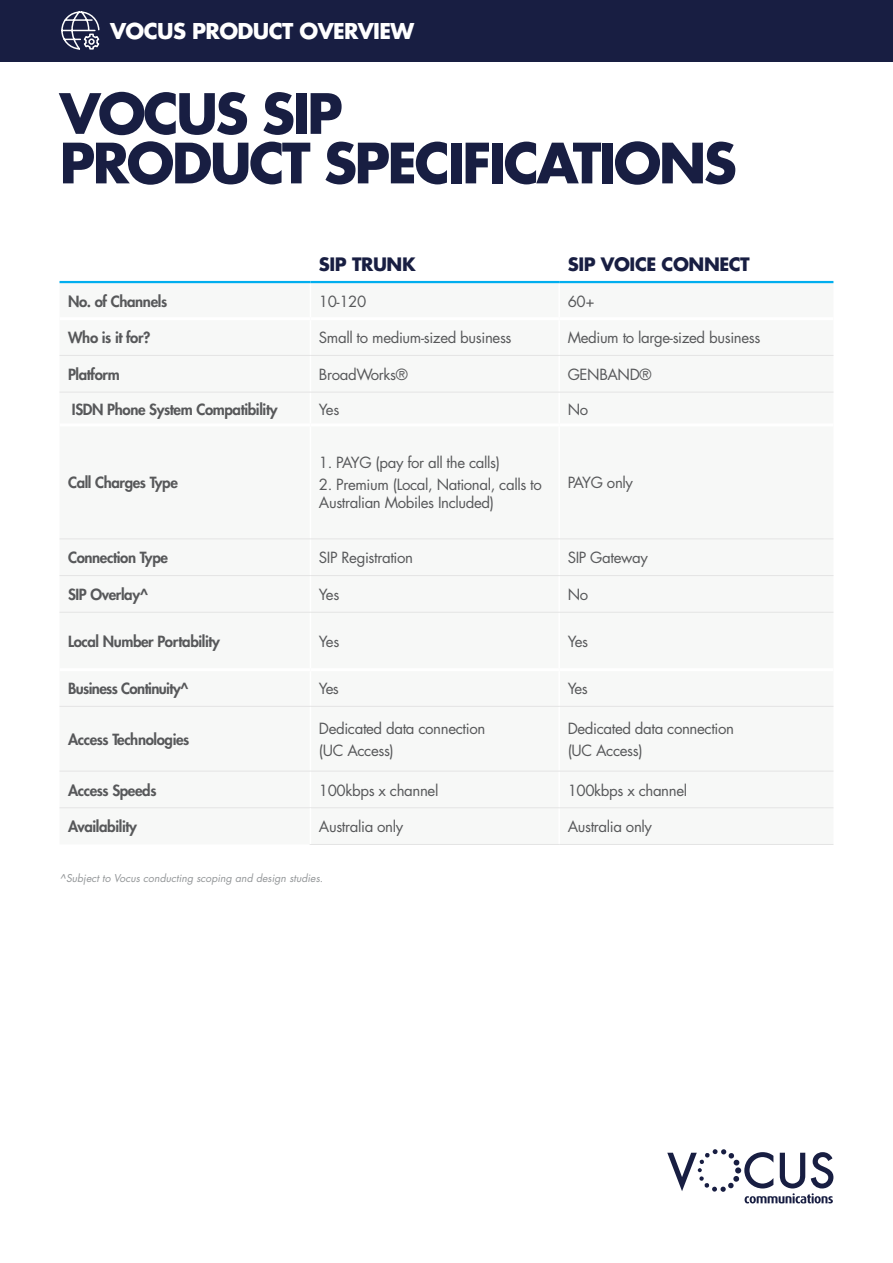
<style>
.page{position:relative;width:893px;height:1263px;background:#fff}
.page>*{position:absolute;margin:0;border:0;box-sizing:border-box;transform-origin:0 0}
.t1{font:700 54px/49.5px "Futura Std";letter-spacing:-.05em;color:#181e42}
.t2{font:700 21.3px "Futura Std";letter-spacing:-.03em;color:#fff}
.t3{font:700 18px "Futura Std";letter-spacing:-.025em;color:#181e42}
.t4{font:15px/22.2px "Futura Std";letter-spacing:-.025em;color:#57585a}
.t5{font:800 15px "Futura Std";letter-spacing:-.025em;color:#57585a}
.t6{font:italic 10.5px "Futura Std";color:#939698}
</style>
<div class="page">
<svg style="left:667px;top:1149px;width:166px;height:54px"></svg>
<svg style="left:60px;top:283px;width:773px;height:526px"></svg>
<hr style="left:310px;top:283px;width:1px;height:34px;background:#fff">
<hr style="left:558px;top:283px;width:2px;height:34px;background:#fff">
<hr style="left:310px;top:320px;width:1px;height:35px;background:#fff">
<hr style="left:558px;top:320px;width:2px;height:35px;background:#fff">
<hr style="left:310px;top:356px;width:1px;height:36px;background:#fff">
<hr style="left:558px;top:356px;width:2px;height:36px;background:#fff">
<hr style="left:310px;top:392px;width:1px;height:31px;background:#fff">
<hr style="left:558px;top:392px;width:2px;height:31px;background:#fff">
<hr style="left:310px;top:426px;width:1px;height:112px;background:#fff">
<hr style="left:558px;top:426px;width:2px;height:112px;background:#fff">
<hr style="left:310px;top:539px;width:1px;height:36px;background:#fff">
<hr style="left:558px;top:539px;width:2px;height:36px;background:#fff">
<hr style="left:310px;top:576px;width:1px;height:36px;background:#fff">
<hr style="left:558px;top:576px;width:2px;height:36px;background:#fff">
<hr style="left:310px;top:613px;width:1px;height:55px;background:#fff">
<hr style="left:558px;top:613px;width:2px;height:55px;background:#fff">
<hr style="left:310px;top:671px;width:1px;height:35px;background:#fff">
<hr style="left:558px;top:671px;width:2px;height:35px;background:#fff">
<hr style="left:310px;top:707px;width:1px;height:64px;background:#fff">
<hr style="left:558px;top:707px;width:2px;height:64px;background:#fff">
<hr style="left:310px;top:771px;width:1px;height:36px;background:#fff">
<hr style="left:558px;top:771px;width:2px;height:36px;background:#fff">
<hr style="left:558px;top:808px;width:2px;height:36px;background:#fff">
<hr style="left:60px;top:317px;width:250px;height:3px;background:#fff">
<hr style="left:310px;top:317px;width:249px;height:3px;background:#fff">
<hr style="left:559px;top:317px;width:274px;height:3px;background:#fff">
<hr style="left:60px;top:423px;width:250px;height:3px;background:#fff">
<hr style="left:310px;top:423px;width:249px;height:3px;background:#fff">
<hr style="left:559px;top:423px;width:274px;height:3px;background:#fff">
<hr style="left:60px;top:668px;width:250px;height:3px;background:#fff">
<hr style="left:310px;top:668px;width:249px;height:3px;background:#fff">
<hr style="left:559px;top:668px;width:274px;height:3px;background:#fff">
<hr style="left:60px;top:281px;width:250px;height:2px;background:#00aeef">
<hr style="left:310px;top:281px;width:249px;height:2px;background:#00aeef">
<hr style="left:559px;top:281px;width:274px;height:2px;background:#00aeef">
<hr style="left:60px;top:355px;width:250px;height:1px;background:#e4e4e4">
<hr style="left:310px;top:355px;width:249px;height:1px;background:#e4e4e4">
<hr style="left:559px;top:355px;width:274px;height:1px;background:#e4e4e4">
<hr style="left:60px;top:392px;width:250px;height:1px;background:#e4e4e4">
<hr style="left:310px;top:392px;width:249px;height:1px;background:#e4e4e4">
<hr style="left:559px;top:392px;width:274px;height:1px;background:#e4e4e4">
<hr style="left:60px;top:538px;width:250px;height:1px;background:#e4e4e4">
<hr style="left:310px;top:538px;width:249px;height:1px;background:#e4e4e4">
<hr style="left:559px;top:538px;width:274px;height:1px;background:#e4e4e4">
<hr style="left:60px;top:575px;width:250px;height:1px;background:#e4e4e4">
<hr style="left:310px;top:575px;width:249px;height:1px;background:#e4e4e4">
<hr style="left:559px;top:575px;width:274px;height:1px;background:#e4e4e4">
<hr style="left:60px;top:612px;width:250px;height:1px;background:#e4e4e4">
<hr style="left:310px;top:612px;width:249px;height:1px;background:#e4e4e4">
<hr style="left:559px;top:612px;width:274px;height:1px;background:#e4e4e4">
<hr style="left:60px;top:706px;width:250px;height:1px;background:#e4e4e4">
<hr style="left:310px;top:706px;width:249px;height:1px;background:#e4e4e4">
<hr style="left:559px;top:706px;width:274px;height:1px;background:#e4e4e4">
<hr style="left:60px;top:771px;width:250px;height:1px;background:#e4e4e4">
<hr style="left:310px;top:771px;width:249px;height:1px;background:#e4e4e4">
<hr style="left:559px;top:771px;width:274px;height:1px;background:#e4e4e4">
<hr style="left:310px;top:807px;width:249px;height:1px;background:#e4e4e4">
<hr style="left:559px;top:807px;width:274px;height:1px;background:#e4e4e4">
<hr style="left:310px;top:844px;width:249px;height:1px;background:#e4e4e4">
<hr style="left:559px;top:844px;width:274px;height:1px;background:#e4e4e4">
<hr style="left:60px;top:807px;width:250px;height:1px;background:#e4e4e4">
<hr style="left:310px;top:808px;width:1px;height:36px;background:#fff">
<div style="left:0;top:0;width:893px;height:62px;background:#181e42"></div>
<svg style="left:61px;top:11px;width:39px;height:39px"></svg>
<h2 class="t2" style="left:110px;top:17px;width:306px">VOCUS PRODUCT OVERVIEW</h2>
<h1 class="t1" style="left:60px;top:88px;width:679px">VOCUS SIP<br>PRODUCT SPECIFICATIONS</h1>
<p class="t3" style="left:319px;top:252px;width:98px">SIP TRUNK</p>
<p class="t3" style="left:568px;top:252px;width:184px">SIP VOICE CONNECT</p>
<p class="t5" style="left:68px;top:292px;width:101px">No. of Channels</p>
<p class="t4" style="left:319px;top:290px;width:49px">10-120</p>
<p class="t4" style="left:568px;top:290px;width:28px">60+</p>
<p class="t5" style="left:68px;top:328px;width:84px">Who is it for?</p>
<p class="t4" style="left:319px;top:327px;width:194px">Small to medium-sized business</p>
<p class="t4" style="left:568px;top:327px;width:194px">Medium to large-sized business</p>
<p class="t5" style="left:68px;top:365px;width:53px">Platform</p>
<p class="t4" style="left:319px;top:363px;width:90px">BroadWorks®</p>
<p class="t4" style="left:568px;top:363px;width:85px">GENBAND®</p>
<p class="t5" style="left:72px;top:400px;width:207px">ISDN Phone System Compatibility</p>
<p class="t4" style="left:319px;top:398px;width:22px">Yes</p>
<p class="t4" style="left:568px;top:398px;width:22px">No</p>
<p class="t5" style="left:68px;top:473px;width:111px">Call Charges Type</p>
<p class="t4" style="left:319px;top:451px;width:183px">1. PAYG (pay for all the calls)</p>
<p class="t4" style="left:319px;top:476px;width:224px;line-height:18px">2. Premium (Local, National, calls to<br>Australian Mobiles Included)</p>
<p class="t4" style="left:568px;top:472px;width:67px">PAYG only</p>
<p class="t5" style="left:68px;top:548px;width:101px">Connection Type</p>
<p class="t4" style="left:319px;top:547px;width:96px">SIP Registration</p>
<p class="t4" style="left:568px;top:547px;width:82px">SIP Gateway</p>
<p class="t5" style="left:68px;top:585px;width:82px">SIP Overlay^</p>
<p class="t4" style="left:319px;top:584px;width:22px">Yes</p>
<p class="t4" style="left:568px;top:584px;width:22px">No</p>
<p class="t5" style="left:68px;top:632px;width:153px">Local Number Portability</p>
<p class="t4" style="left:319px;top:631px;width:22px">Yes</p>
<p class="t4" style="left:568px;top:631px;width:22px">Yes</p>
<p class="t5" style="left:68px;top:679px;width:122px">Business Continuity^</p>
<p class="t4" style="left:319px;top:678px;width:21px">Yes</p>
<p class="t4" style="left:568px;top:678px;width:21px">Yes</p>
<p class="t5" style="left:68px;top:730px;width:123px">Access Technologies</p>
<p class="t4" style="left:319px;top:717px;width:168px">Dedicated data connection (UC Access)</p>
<p class="t4" style="left:568px;top:717px;width:168px">Dedicated data connection (UC Access)</p>
<p class="t5" style="left:68px;top:780px;width:90px">Access Speeds</p>
<p class="t4" style="left:319px;top:779px;width:121px">100kbps x channel</p>
<p class="t4" style="left:568px;top:779px;width:121px">100kbps x channel</p>
<p class="t5" style="left:68px;top:817px;width:70px">Availability</p>
<p class="t4" style="left:319px;top:816px;width:86px">Australia only</p>
<p class="t4" style="left:568px;top:816px;width:86px">Australia only</p>
<p class="t6" style="left:60px;top:871px;width:265px">^Subject to Vocus conducting scoping and design studies.</p>
</div>
